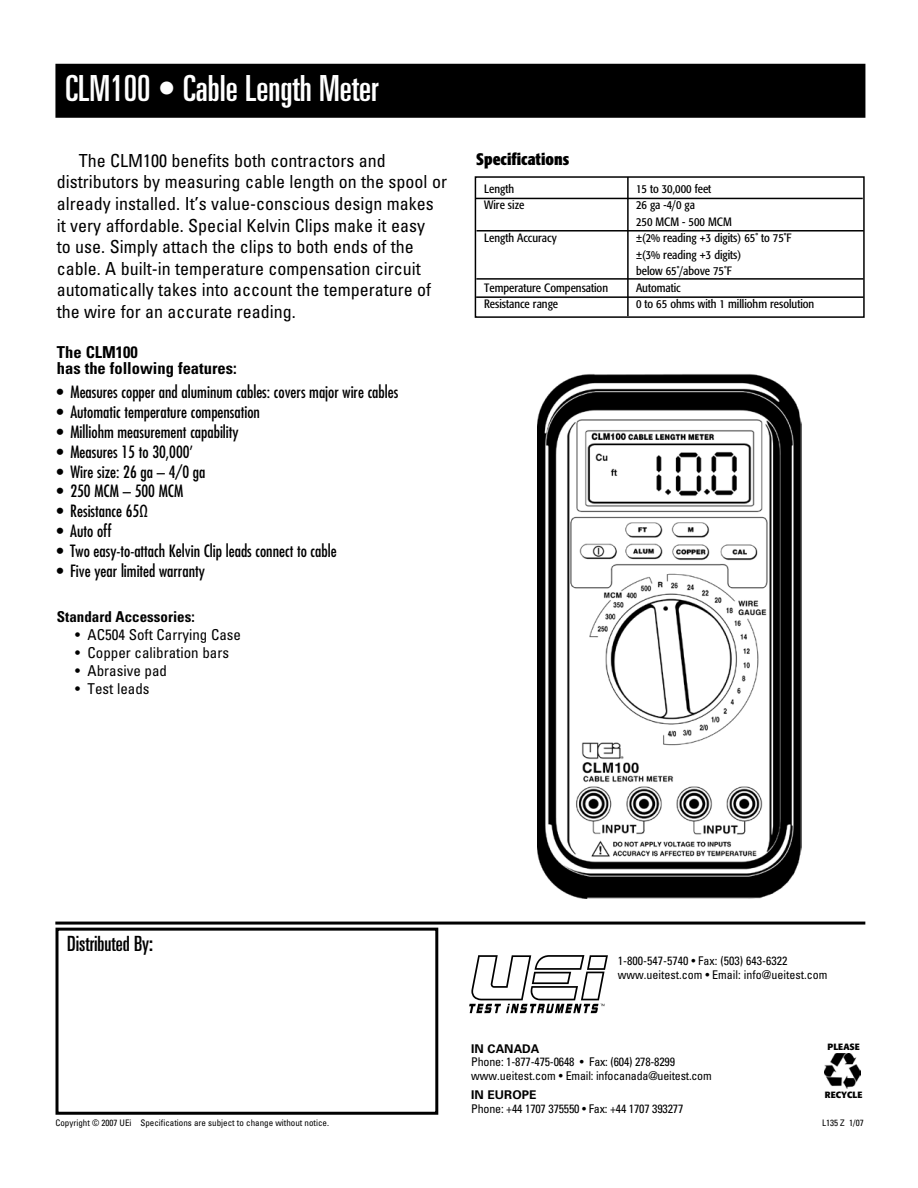
<style>
.page{position:relative;width:918px;height:1188px;background:#fff}
.page>*{position:absolute;margin:0;border:0;box-sizing:border-box;transform-origin:0 0}
.t1{font:ultra-condensed 36px "Univers LT Std";color:#fff}
.t2{font:ultra-condensed 21px "Univers LT Std";color:#000}
.t3{font:condensed 18px/21.6px "Univers LT Std";color:#000}
.t4{font:condensed 16.5px "Futura Std";color:#000}
.t5{font:700 condensed 16.5px/16.5px "Univers LT Std";color:#000}
.t6{font:700 condensed 16.5px "Formata";color:#000}
.t7{font:condensed 15px "Univers LT Std";color:#000}
.t8{font:700 condensed 15px "Univers LT Std";color:#000}
.t9{font:condensed 12px/16.5px "Formata";color:#000}
.t10{font:condensed 12px/13.5px "Univers LT Std";letter-spacing:-.015em;color:#000}
.t11{font:700 12px "Univers LT Std";color:#000}
.t12{font:condensed 9px "Univers LT Std";color:#000}
.t13{font:700 9px "Formata";color:#000}
</style>
<div class="page">
<img style="left:538px;top:374px;width:263px;height:524px">
<div style="left:56px;top:65px;width:809px;height:52px;background:#000"></div>
<div style="left:55px;top:64px;width:810px;height:54px;border:2px solid #000"></div>
<hr style="left:55px;top:922px;width:810px;height:3px;background:#000">
<div style="left:56px;top:928px;width:382px;height:187px;border:3px solid #000"></div>
<svg style="left:469px;top:1013px;width:127px;height:1px"></svg>
<svg style="left:469px;top:955px;width:139px;height:58px"></svg>
<div style="left:475px;top:176px;width:390px;height:142px;border:2px solid #000"></div>
<hr style="left:476px;top:198px;width:387px;height:1px;background:#000">
<hr style="left:476px;top:230px;width:388px;height:2px;background:#000">
<hr style="left:476px;top:296px;width:388px;height:2px;background:#000">
<hr style="left:627px;top:177px;width:2px;height:139px;background:#000">
<hr style="left:476px;top:278px;width:387px;height:2px;background:#000">
<img style="left:825px;top:1054px;width:36px;height:35px">
<h1 class="t1" style="left:66px;top:68px;width:314px">CLM100 • Cable Length Meter</h1>
<p class="t3" style="left:57px;top:149px;width:392px;text-indent:22px">The CLM100 benefits both contractors and distributors by measuring cable length on the spool or already installed. It’s value-conscious design makes it very affordable. Special Kelvin Clips make it easy<br>to use. Simply attach the clips to both ends of the cable. A built-in temperature compensation circuit automatically takes into account the temperature of the wire for an accurate reading.</p>
<p class="t5" style="left:57px;top:343px;width:181px">The CLM100<br>has the following features:</p>
<p class="t4" style="left:57px;top:382px;width:343px">• Measures copper and aluminum cables: covers major wire cables</p>
<p class="t4" style="left:57px;top:402px;width:205px">• Automatic temperature compensation</p>
<p class="t4" style="left:57px;top:422px;width:183px">• Milliohm measurement capability</p>
<p class="t4" style="left:57px;top:442px;width:138px">• Measures 15 to 30,000’</p>
<p class="t4" style="left:57px;top:462px;width:150px">• Wire size: 26 ga – 4/0 ga</p>
<p class="t4" style="left:57px;top:481px;width:128px">• 250 MCM – 500 MCM</p>
<p class="t4" style="left:57px;top:501px;width:92px">• Resistance 65Ω</p>
<p class="t4" style="left:57px;top:521px;width:56px">• Auto off</p>
<p class="t4" style="left:57px;top:541px;width:281px">• Two easy-to-attach Kelvin Clip leads connect to cable</p>
<p class="t4" style="left:57px;top:561px;width:150px">• Five year limited warranty</p>
<p class="t8" style="left:57px;top:607px;width:139px">Standard Accessories:</p>
<p class="t7" style="left:75px;top:625px;width:167px">• AC504 Soft Carrying Case</p>
<p class="t7" style="left:75px;top:643px;width:155px">• Copper calibration bars</p>
<p class="t7" style="left:75px;top:661px;width:93px">• Abrasive pad</p>
<p class="t7" style="left:75px;top:679px;width:76px">• Test leads</p>
<p class="t6" style="left:476px;top:149px;width:95px">Specifications</p>
<p class="t9" style="left:484px;top:180px;width:31px">Length</p>
<p class="t9" style="left:636px;top:180px;width:77px">15 to 30,000 feet</p>
<p class="t9" style="left:484px;top:197px;width:42px">Wire size</p>
<p class="t9" style="left:636px;top:197px;width:97px">26 ga -4/0 ga<br>250 MCM - 500 MCM</p>
<p class="t9" style="left:484px;top:230px;width:74px">Length Accuracy</p>
<p class="t9" style="left:636px;top:230px;width:157px">±(2% reading +3 digits) 65˚ to 75˚F ±(3% reading +3 digits)<br>below 65˚/above 75˚F</p>
<p class="t9" style="left:484px;top:279px;width:125px">Temperature Compensation</p>
<p class="t9" style="left:636px;top:279px;width:46px">Automatic</p>
<p class="t9" style="left:484px;top:296px;width:75px">Resistance range</p>
<p class="t9" style="left:636px;top:296px;width:180px">0 to 65 ohms with 1 milliohm resolution</p>
<p class="t2" style="left:67px;top:931px;width:87px">Distributed By:</p>
<p class="t10" style="left:618px;top:954px;width:211px">1-800-547-5740 • Fax: (503) 643-6322 www.ueitest.com • Email: info@ueitest.com</p>
<p class="t11" style="left:471px;top:1041px;width:70px">IN CANADA</p>
<p class="t10" style="left:471px;top:1055px;width:242px">Phone: 1-877-475-0648 • Fax: (604) 278-8299 www.ueitest.com • Email: infocanada@ueitest.com</p>
<p class="t11" style="left:471px;top:1088px;width:67px">IN EUROPE</p>
<p class="t10" style="left:471px;top:1101px;width:214px">Phone: +44 1707 375550 • Fax: +44 1707 393277</p>
<p class="t13" style="left:828px;top:1041px;width:34px">PLEASE</p>
<p class="t13" style="left:825px;top:1089px;width:39px">RECYCLE</p>
<p class="t12" style="left:55px;top:1117px;width:275px">Copyright © 2007 UEi Specifications are subject to change without notice.</p>
<p class="t12" style="left:822px;top:1117px;width:43px">L135 Z 1/07</p>
</div>
